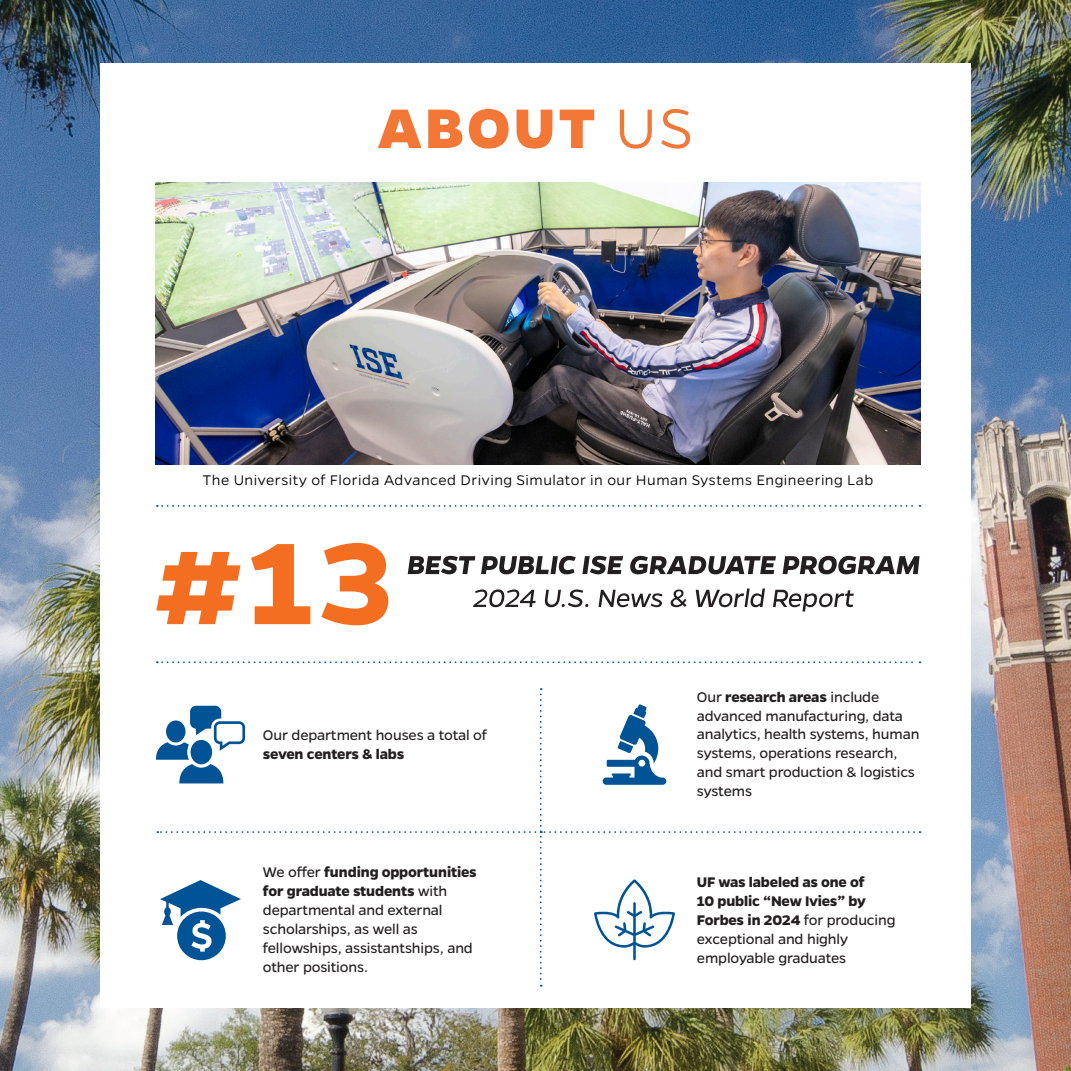
<style>
.page{position:relative;width:1071px;height:1071px;background:#fff}
.page>*{position:absolute;margin:0;border:0;box-sizing:border-box;transform-origin:0 0}
.t1{font:800 63px "Gentona";letter-spacing:.05em;color:#f37736}
.t2{font:15.75px/18.9px "Gentona";letter-spacing:-.01em;color:#231f20}
.t3{font:700 15.75px/18.9px "Gentona";letter-spacing:-.01em;color:#231f20}
.Pull_Quote{font:300 15.75px "Gentona";letter-spacing:.035em;color:#000}
.s1{font-weight:300}
.s2{font-weight:700}
.s3{font-weight:400}
</style>
<div class="page">
<img style="left:0;top:0;width:1071px;height:1071px">
<div style="left:100px;top:63px;width:871px;height:945px;background:#fff"></div>
<svg style="left:156px;top:543px;width:232px;height:82px"></svg>
<svg style="left:408px;top:556px;width:512px;height:18px"></svg>
<svg style="left:473px;top:589px;width:381px;height:23px"></svg>
<svg style="left:157px;top:505px;width:763px;height:2px"></svg>
<svg style="left:157px;top:661px;width:763px;height:2px"></svg>
<img style="left:156px;top:183px;width:764px;height:282px">
<svg style="left:156px;top:688px;width:764px;height:299px"></svg>
<p class="t1" style="left:377px;top:92px;width:318px">ABOUT <span class="s1">US</span></p>
<p class="Pull_Quote" style="left:203px;top:472px;width:672px">The University of Florida Advanced Driving Simulator in our Human Systems Engineering Lab</p>
<p class="t2" style="left:263px;top:726px;width:226px">Our department houses a total of <span class="s2">seven centers &amp; labs</span></p>
<p class="t2" style="left:263px;top:863px;width:215px">We offer <span class="s2">funding opportunities for graduate students</span> with departmental and external scholarships, as well as fellowships, assistantships, and other positions.</p>
<p class="t2" style="left:697px;top:687px;width:224px">Our <span class="s2">research areas</span> include advanced manufacturing, data analytics, health systems, human systems, operations research, and smart production &amp; logistics systems</p>
<p class="t3" style="left:697px;top:873px;width:200px">UF was labeled as one of<br>10 public “New Ivies” by<br>Forbes in 2024 <span class="s3">for producing exceptional and highly employable graduates</span></p>
</div>
